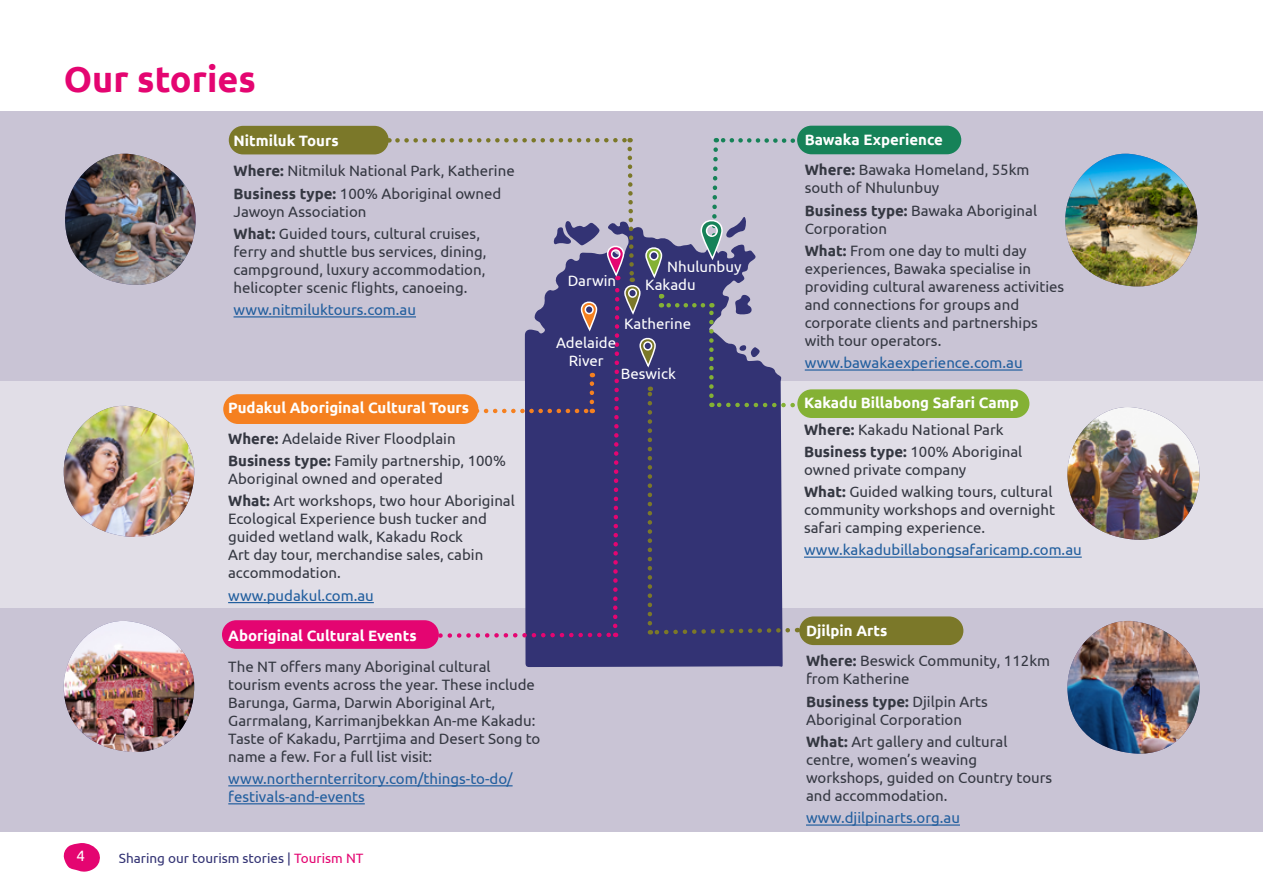
<style>
.page{position:relative;width:1263px;height:893px;background:#fff}
.page>*{position:absolute;margin:0;border:0;box-sizing:border-box;transform-origin:0 0}
.t1{font:700 36px "Ubuntu";color:#e40571}
.t2{font:15px/18px "Ubuntu";color:#343741}
.t3{font:15px/18px "Ubuntu";color:#215e9e}
.t4{font:700 15px/30.8px "Ubuntu";color:#fff}
.t5{font:15px/18px "Ubuntu";color:#fff;text-align:center}
.t6{font:13.5px "Ubuntu";color:#333374}
.s1{font-weight:700;color:#fff}
.s2{font-weight:700}
.s3{color:#343741}
.s4{font-weight:400;color:#343741}
.s5{color:#e40571}
</style>
<div class="page">
<svg style="left:63px;top:843px;width:37px;height:29px"></svg>
<div style="left:0;top:111px;width:1263px;height:720px;background:#c9c4d5"></div>
<div style="left:229px;top:126px;width:160px;height:28px;background:#7b7829;border-radius:14px"></div>
<div style="left:797px;top:126px;width:164px;height:28px;background:#168258;border-radius:14px"></div>
<div style="left:0;top:381px;width:1263px;height:226px;background:#e1dee7"></div>
<hr style="left:233px;top:316px;width:183px;height:1px;background:#215e9e">
<div style="left:525px;top:640px;width:258px;height:27px;background:#333374"></div>
<div style="left:799px;top:616px;width:164px;height:29px;background:#7b7829;border-radius:14px"></div>
<div style="left:222px;top:620px;width:217px;height:29px;background:#e40571;border-radius:14px"></div>
<hr style="left:806px;top:824px;width:154px;height:2px;background:#215e9e">
<img style="left:1065px;top:154px;width:132px;height:133px">
<img style="left:1067px;top:621px;width:132px;height:133px">
<img style="left:65px;top:154px;width:131px;height:131px">
<hr style="left:805px;top:369px;width:218px;height:2px;background:#215e9e">
<div style="left:223px;top:394px;width:255px;height:30px;background:#f58020;border-radius:15px"></div>
<img style="left:64px;top:621px;width:130px;height:131px">
<hr style="left:228px;top:785px;width:285px;height:1px;background:#215e9e">
<hr style="left:228px;top:803px;width:137px;height:1px;background:#215e9e">
<hr style="left:228px;top:602px;width:146px;height:1px;background:#215e9e">
<img style="left:64px;top:406px;width:130px;height:131px">
<img style="left:1067px;top:407px;width:132px;height:133px">
<svg style="left:395px;top:138px;width:408px;height:502px"></svg>
<div style="left:797px;top:389px;width:232px;height:29px;background:#84b135;border-radius:14px"></div>
<hr style="left:804px;top:557px;width:278px;height:1px;background:#215e9e">
<hr style="left:1262px;top:111px;width:1px;height:671px;background:#c9c4d5">
<hr style="left:1262px;top:489px;width:1px;height:404px;background:#e1dee7">
<h1 class="t1" style="left:64px;top:57px;width:194px">Our stories</h1>
<p class="t2" style="left:233px;top:124px;width:283px;line-height:30.8px"><span class="s1">Nitmiluk Tours<br></span><span class="s2">Where:</span> Nitmiluk National Park, Katherine</p>
<p class="t2" style="left:233px;top:184px;width:269px"><span class="s2">Business type:</span> 100% Aboriginal owned<br>Jawoyn Association</p>
<p class="t2" style="left:233px;top:224px;width:254px"><span class="s2">What:</span> Guided tours, cultural cruises, ferry and shuttle bus services, dining, campground, luxury accommodation, helicopter scenic flights, canoeing.</p>
<p class="t3" style="left:233px;top:300px;width:184px">www.nitmiluktours.com.au</p>
<p class="t4" style="left:228px;top:392px;width:242px">Pudakul Aboriginal Cultural Tours<br><span class="s3">Where:</span> <span class="s4">Adelaide River Floodplain</span></p>
<p class="t2" style="left:228px;top:451px;width:279px"><span class="s2">Business type:</span> Family partnership, 100%<br>Aboriginal owned and operated</p>
<p class="t2" style="left:228px;top:492px;width:288px"><span class="s2">What:</span> Art workshops, two hour Aboriginal Ecological Experience bush tucker and guided wetland walk, Kakadu Rock<br>Art day tour, merchandise sales, cabin accommodation.</p>
<p class="t3" style="left:228px;top:586px;width:147px">www.pudakul.com.au</p>
<p class="t4" style="left:228px;top:620px;width:190px">Aboriginal Cultural Events</p>
<p class="t2" style="left:228px;top:657px;width:314px">The NT offers many Aboriginal cultural tourism events across the year. These include Barunga, Garma, Darwin Aboriginal Art, Garrmalang, Karrimanjbekkan An-me Kakadu:<br>Taste of Kakadu, Parrtjima and Desert Song to name a few. For a full list visit:</p>
<p class="t3" style="left:228px;top:769px;width:286px">www.northernterritory.com/things-to-do/ festivals-and-events</p>
<p class="t5" style="left:667px;top:258px;width:76px">Nhulunbuy</p>
<p class="t5" style="left:568px;top:271px;width:50px">Darwin</p>
<p class="t5" style="left:645px;top:275px;width:52px">Kakadu</p>
<p class="t5" style="left:624px;top:314px;width:68px">Katherine</p>
<p class="t5" style="left:556px;top:333px;width:61px">Adelaide<br>River</p>
<p class="t5" style="left:621px;top:364px;width:56px">Beswick</p>
<p class="t5" style="left:77px;top:846px;width:10px">4</p>
<p class="t6" style="left:119px;top:850px;width:246px">Sharing our tourism stories | <span class="s5">Tourism NT</span></p>
<p class="t2" style="left:805px;top:123px;width:226px;line-height:30.8px"><span class="s1">Bawaka Experience<br></span><span class="s2">Where:</span> Bawaka Homeland, 55km</p>
<p class="t2" style="left:805px;top:176px;width:234px;line-height:22.2px">south of Nhulunbuy<br><span class="s2">Business type:</span> Bawaka Aboriginal</p>
<p class="t2" style="left:805px;top:217px;width:223px;line-height:22.2px">Corporation<br><span class="s2">What:</span> From one day to multi day</p>
<p class="t2" style="left:805px;top:259px;width:261px">experiences, Bawaka specialise in providing cultural awareness activities and connections for groups and corporate clients and partnerships with tour operators.</p>
<p class="t3" style="left:805px;top:353px;width:219px">www.bawakaexperience.com.au</p>
<p class="t4" style="left:804px;top:389px;width:216px;line-height:26.5px">Kakadu Billabong Safari Camp<br><span class="s3">Where:</span> <span class="s4">Kakadu National Park</span></p>
<p class="t2" style="left:804px;top:442px;width:220px"><span class="s2">Business type:</span> 100% Aboriginal owned private company</p>
<p class="t2" style="left:804px;top:482px;width:253px"><span class="s2">What:</span> Guided walking tours, cultural community workshops and overnight safari camping experience.</p>
<p class="t3" style="left:804px;top:540px;width:279px">www.kakadubillabongsafaricamp.com.au</p>
<p class="t2" style="left:806px;top:614px;width:246px;line-height:30.8px"><span class="s1">Djilpin Arts<br></span><span class="s2">Where:</span> Beswick Community, 112km</p>
<p class="t2" style="left:806px;top:667px;width:183px;line-height:22.2px">from Katherine<br><span class="s2">Business type:</span> Djilpin Arts</p>
<p class="t2" style="left:806px;top:708px;width:203px;line-height:22.2px">Aboriginal Corporation<br><span class="s2">What:</span> Art gallery and cultural</p>
<p class="t2" style="left:806px;top:750px;width:248px">centre, women’s weaving workshops, guided on Country tours and accommodation.</p>
<p class="t3" style="left:806px;top:808px;width:155px">www.djilpinarts.org.au</p>
</div>
